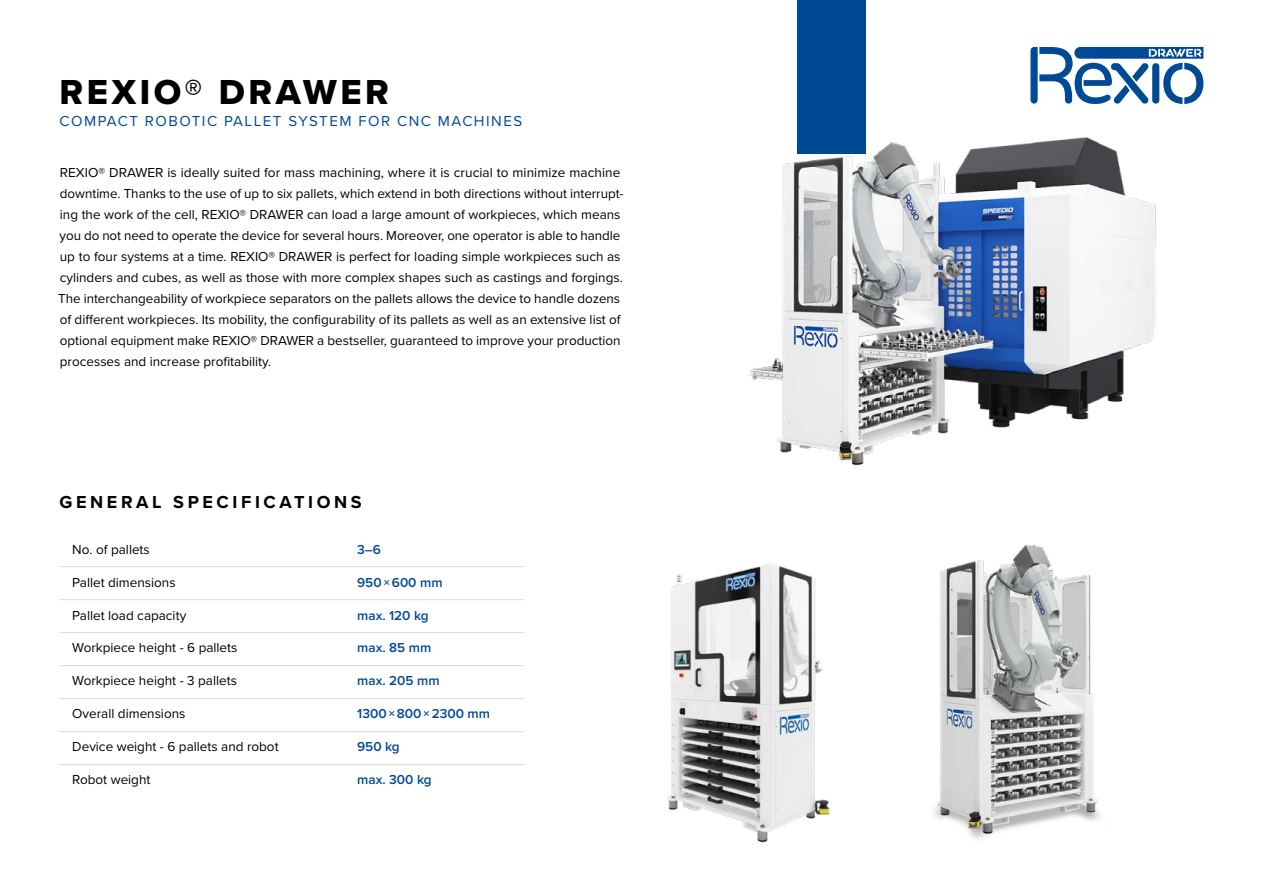
<style>
.page{position:relative;width:1263px;height:893px;background:#fff}
.page>*{position:absolute;margin:0;border:0;box-sizing:border-box;transform-origin:0 0}
.t1{font:36px "Proxima Nova Extrabld";letter-spacing:.1em;color:#000}
.t2{font:700 18px "Proxima Nova";letter-spacing:.2em;color:#000}
.t3{font:15px "Proxima Nova";letter-spacing:.1em;color:#004994}
.t4{font:13.5px/21px "Proxima Nova";color:#000}
.t5{font:600 13.5px "Proxima Nova";color:#004994}
</style>
<div class="page">
<hr style="left:60px;top:566px;width:464px;height:1px;background:#dadada">
<hr style="left:60px;top:599px;width:464px;height:1px;background:#dadada">
<hr style="left:60px;top:632px;width:464px;height:1px;background:#dadada">
<hr style="left:60px;top:665px;width:464px;height:1px;background:#dadada">
<hr style="left:60px;top:698px;width:464px;height:1px;background:#dadada">
<hr style="left:60px;top:731px;width:464px;height:1px;background:#dadada">
<hr style="left:60px;top:764px;width:464px;height:1px;background:#dadada">
<img style="left:749px;top:77px;width:455px;height:389px">
<svg style="left:1030px;top:47px;width:173px;height:57px"></svg>
<div style="left:797px;top:0;width:68px;height:154px;background:#004994"></div>
<img style="left:934px;top:545px;width:166px;height:294px">
<img style="left:667px;top:563px;width:163px;height:280px">
<h1 class="t1" style="left:60px;top:65px;width:331px">REXIO® DRAWER</h1>
<p class="t3" style="left:60px;top:110px;width:464px">COMPACT ROBOTIC PALLET SYSTEM FOR CNC MACHINES</p>
<p class="t4" style="left:58px;top:161px;width:567px">REXIO® DRAWER is ideally suited for mass machining, where it is crucial to minimize machine downtime. Thanks to the use of up to six pallets, which extend in both directions without interrupt&shy;ing the work of the cell, REXIO® DRAWER can load a large amount of workpieces, which means you do not need to operate the device for several hours. Moreover, one operator is able to handle up to four systems at a time. REXIO® DRAWER is perfect for loading simple workpieces such as cylinders and cubes, as well as those with more complex shapes such as castings and forgings.<br>The interchangeability of workpiece separators on the pallets allows the device to handle dozens of different workpieces. Its mobility, the configurability of its pallets as well as an extensive list of optional equipment make REXIO® DRAWER a bestseller, guaranteed to improve your production processes and increase profitability.</p>
<h2 class="t2" style="left:60px;top:488px;width:304px">GENERAL SPECIFICATIONS</h2>
<p class="t4" style="left:72px;top:538px;width:79px">No. of pallets</p>
<p class="t5" style="left:357px;top:539px;width:25px">3–6</p>
<p class="t4" style="left:72px;top:571px;width:105px">Pallet dimensions</p>
<p class="t5" style="left:357px;top:572px;width:87px">950 × 600 mm</p>
<p class="t4" style="left:72px;top:604px;width:115px">Pallet load capacity</p>
<p class="t5" style="left:357px;top:605px;width:73px">max. 120 kg</p>
<p class="t4" style="left:72px;top:637px;width:167px">Workpiece height - 6 pallets</p>
<p class="t5" style="left:357px;top:638px;width:76px">max. 85 mm</p>
<p class="t4" style="left:72px;top:670px;width:166px">Workpiece height - 3 pallets</p>
<p class="t5" style="left:357px;top:671px;width:84px">max. 205 mm</p>
<p class="t4" style="left:72px;top:703px;width:115px">Overall dimensions</p>
<p class="t5" style="left:357px;top:704px;width:134px">1300 × 800 × 2300 mm</p>
<p class="t4" style="left:72px;top:736px;width:208px">Device weight - 6 pallets and robot</p>
<p class="t5" style="left:357px;top:737px;width:44px">950 kg</p>
<p class="t4" style="left:72px;top:769px;width:80px">Robot weight</p>
<p class="t5" style="left:357px;top:770px;width:76px">max. 300 kg</p>
</div>
